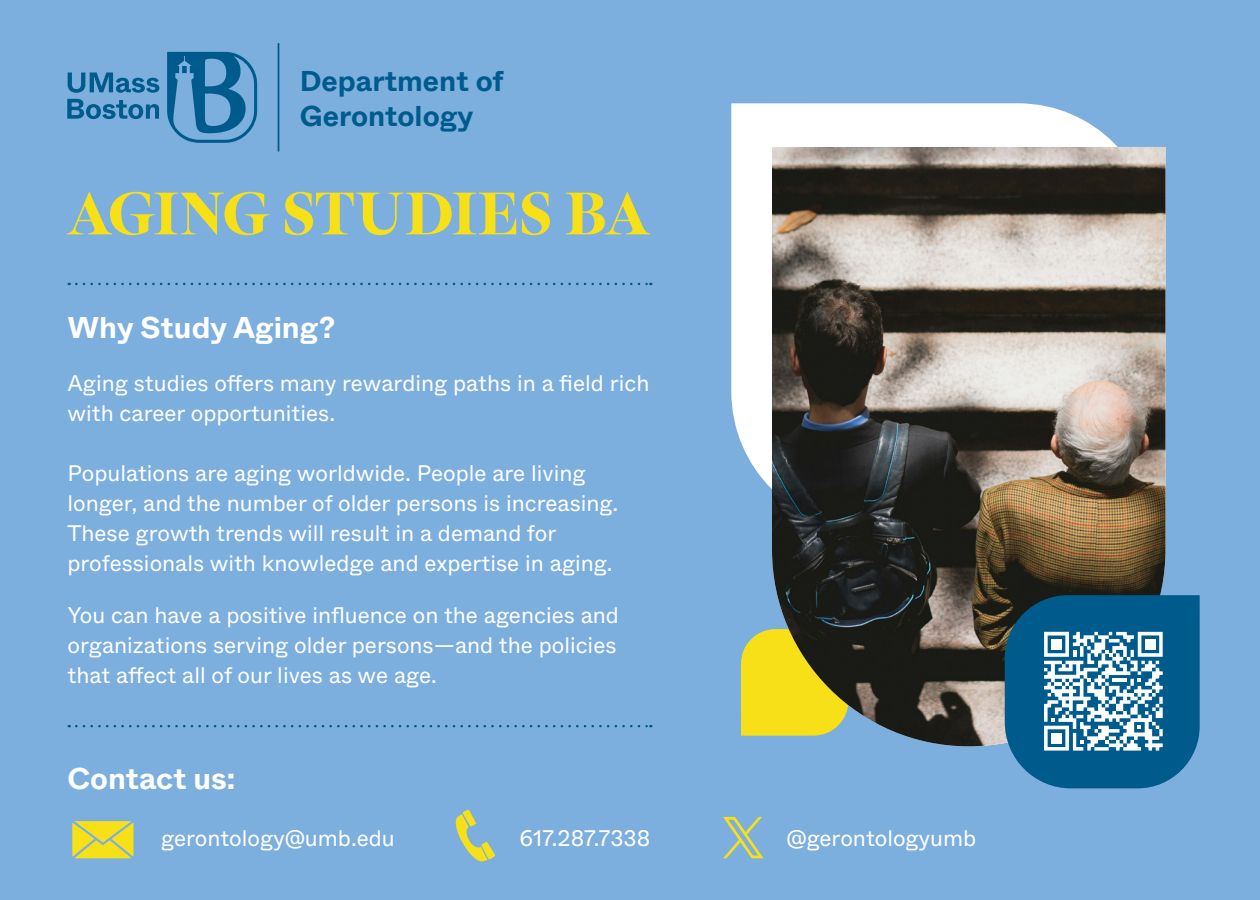
<style>
.page{position:relative;width:1260px;height:900px;background:#7cafde}
.page>*{position:absolute;margin:0;border:0;box-sizing:border-box;transform-origin:0 0}
.t1{font:700 60px "ABC Arizona Serif";letter-spacing:-.01em;color:#f8e019}
.t2{font:700 30px "ABC Whyte";color:#fff}
.t3{font:700 28.75px/34.5px "ABC Whyte";color:#005b8d}
.t4{font:22.5px/30px "ABC Whyte";color:#fff}
</style>
<div class="page">
<svg style="left:76px;top:283px;width:575px;height:2px"></svg>
<svg style="left:76px;top:725px;width:575px;height:2px"></svg>
<svg style="left:741px;top:629px;width:31px;height:107px;background:#eddb29"></svg>
<svg style="left:731px;top:103px;width:387px;height:386px;background:#f3f7fb"></svg>
<img style="left:772px;top:147px;width:393px;height:599px">
<svg style="left:72px;top:821px;width:62px;height:37px;background:#e5d835"></svg>
<svg style="left:456px;top:810px;width:39px;height:51px"></svg>
<svg style="left:723px;top:817px;width:41px;height:41px"></svg>
<svg style="left:1005px;top:595px;width:195px;height:193px;background:#387da4"></svg>
<svg style="left:167px;top:52px;width:90px;height:91px"></svg>
<svg style="left:67px;top:99px;width:92px;height:20px"></svg>
<svg style="left:68px;top:72px;width:91px;height:21px"></svg>
<hr style="left:278px;top:43px;width:1px;height:108px;background:#005b8d">
<p class="t3" style="left:300px;top:65px;width:205px">Department of<br>Gerontology</p>
<p class="t1" style="left:68px;top:180px;width:583px">AGING STUDIES BA</p>
<p class="t2" style="left:68px;top:308px;width:269px">Why Study Aging?</p>
<p class="t4" style="left:68px;top:368px;width:583px">Aging studies offers many rewarding paths in a field rich with career opportunities.</p>
<p class="t4" style="left:68px;top:458px;width:552px">Populations are aging worldwide. People are living longer, and the number of older persons is increasing.<br>These growth trends will result in a demand for professionals with knowledge and expertise in aging.</p>
<p class="t4" style="left:68px;top:601px;width:553px;text-align:justify">You can have a positive influence on the agencies and organizations serving older persons—and the policies that affect all of our lives as we age.</p>
<p class="t2" style="left:68px;top:759px;width:169px">Contact us:</p>
<p class="t4" style="left:161px;top:823px;width:235px">gerontology@umb.edu</p>
<p class="t4" style="left:519px;top:823px;width:133px">617.287.7338</p>
<p class="t4" style="left:786px;top:823px;width:191px">@gerontologyumb</p>
</div>
